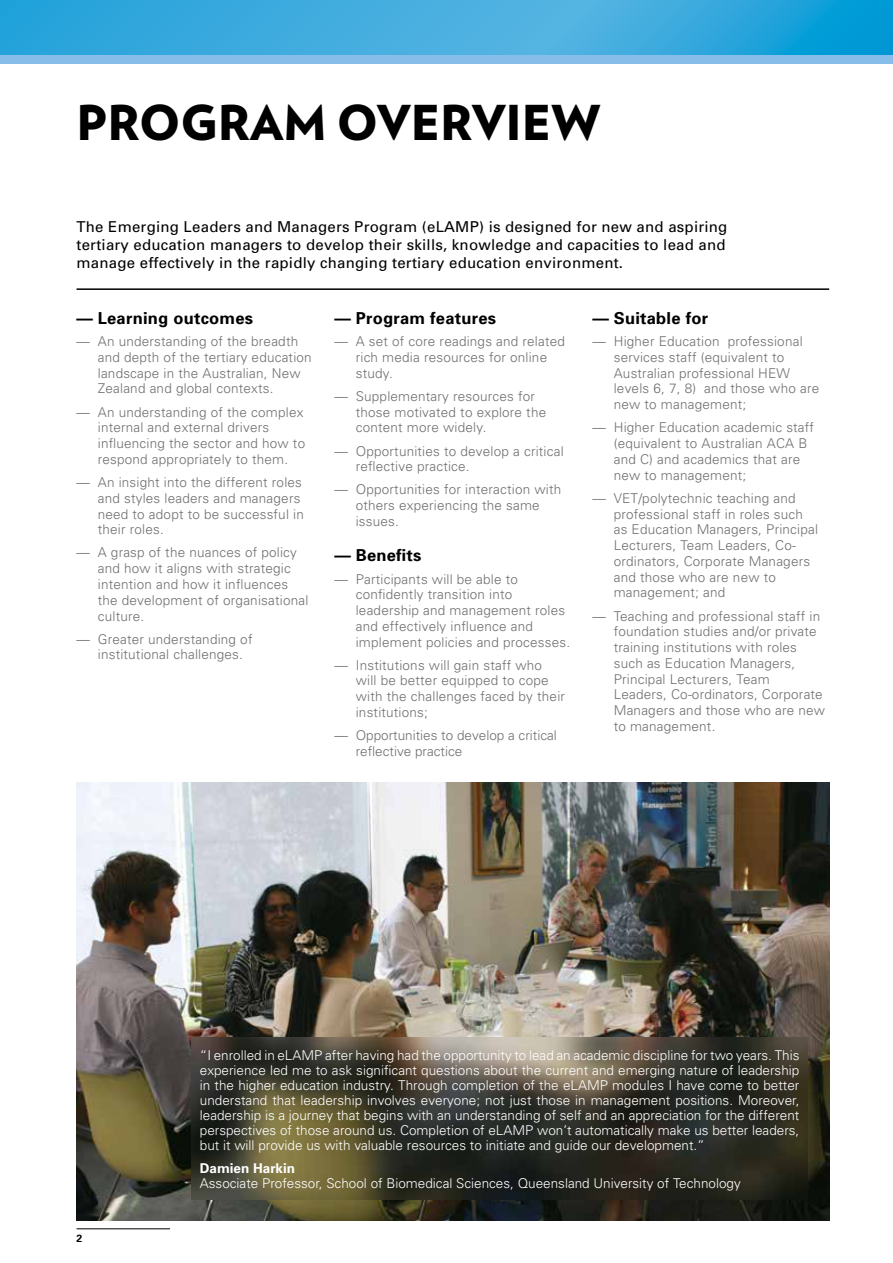
<style>
.page{position:relative;width:893px;height:1263px;background:#fff}
.page>*{position:absolute;margin:0;border:0;box-sizing:border-box;transform-origin:0 0}
.t1{font:900 48px "Verlag";color:#000}
.t2{font:700 16.5px "Univers";letter-spacing:.015em;color:#000}
.t3{font:15px/18px "Univers";letter-spacing:.015em;color:#000;text-align:justify}
.t4{font:300 13.5px/15.8px "Univers";letter-spacing:.015em;color:#706f6f}
.t5{font:300 13.5px/15px "Univers";color:#fff;text-align:justify}
.t6{font:700 13.5px "Univers";color:#fff}
.t7{font:700 10.5px "Univers";color:#000}
</style>
<div class="page">
<svg style="left:0;top:0;width:893px;height:55px;background:#35a9dd"></svg>
<div style="left:0;top:55px;width:893px;height:9px;background:#86bee9"></div>
<hr style="left:77px;top:288px;width:752px;height:2px;background:#000">
<hr style="left:77px;top:1228px;width:93px;height:1px;background:#000">
<img style="left:77px;top:782px;width:752px;height:438px">
<img style="left:191px;top:1037px;width:617px;height:162px">
<h1 class="t1" style="left:77px;top:84px;width:525px">PROGRAM OVERVIEW</h1>
<p class="t3" style="left:77px;top:217px;width:652px">The Emerging Leaders and Managers Program (eLAMP) is designed for new and aspiring tertiary education managers to develop their skills, knowledge and capacities to lead and manage effectively in the rapidly changing tertiary education environment.</p>
<p class="t2" style="left:77px;top:307px;width:178px">— Learning outcomes</p>
<p class="t4" style="left:98px;top:333px;width:215px;text-indent:-21px">— An understanding of the breadth and depth of the tertiary education landscape in the Australian, New<br>Zealand and global contexts.</p>
<p class="t4" style="left:98px;top:403px;width:209px;text-indent:-21px">— An understanding of the complex internal and external drivers influencing the sector and how to respond appropriately to them.</p>
<p class="t4" style="left:98px;top:474px;width:208px;text-indent:-21px">— An insight into the different roles and styles leaders and managers need to adopt to be successful in their roles.</p>
<p class="t4" style="left:98px;top:544px;width:212px;text-indent:-21px">— A grasp of the nuances of policy and how it aligns with strategic intention and how it influences the development of organisational culture.</p>
<p class="t4" style="left:98px;top:631px;width:156px;text-indent:-21px">— Greater understanding of institutional challenges.</p>
<p class="t2" style="left:334px;top:307px;width:163px">— Program features</p>
<p class="t4" style="left:356px;top:333px;width:211px;text-indent:-21px">— A set of core readings and related rich media resources for online study.</p>
<p class="t4" style="left:356px;top:388px;width:192px;text-indent:-21px">— Supplementary resources for those motivated to explore the content more widely.</p>
<p class="t4" style="left:356px;top:442px;width:209px;text-indent:-21px">— Opportunities to develop a critical reflective practice.</p>
<p class="t4" style="left:356px;top:481px;width:207px;text-indent:-21px">— Opportunities for interaction with others experiencing the same issues.</p>
<p class="t2" style="left:334px;top:545px;width:88px">— Benefits</p>
<p class="t4" style="left:356px;top:570px;width:216px;text-indent:-21px">— Participants will be able to confidently transition into leadership and management roles and effectively influence and implement policies and processes.</p>
<p class="t4" style="left:356px;top:657px;width:211px;text-indent:-21px">— Institutions will gain staff who will be better equipped to cope with the challenges faced by their institutions;</p>
<p class="t4" style="left:356px;top:727px;width:203px;text-indent:-21px">— Opportunities to develop a critical reflective practice</p>
<p class="t2" style="left:592px;top:307px;width:117px">— Suitable for</p>
<p class="t4" style="left:614px;top:333px;width:207px;text-indent:-21px">— Higher Education professional services staff (equivalent to<br>Australian professional HEW levels 6, 7, 8) and those who are new to management;</p>
<p class="t4" style="left:614px;top:419px;width:202px;text-indent:-21px">— Higher Education academic staff (equivalent to Australian ACA B and C) and academics that are new to management;</p>
<p class="t4" style="left:614px;top:490px;width:206px;text-indent:-21px">— VET/polytechnic teaching and professional staff in roles such as Education Managers, Principal<br>Lecturers, Team Leaders, Co&shy;ordinators, Corporate Managers and those who are new to management; and</p>
<p class="t4" style="left:614px;top:607px;width:213px;text-indent:-21px">— Teaching and professional staff in foundation studies and/or private training institutions with roles such as Education Managers,<br>Principal Lecturers, Team<br>Leaders, Co-ordinators, Corporate<br>Managers and those who are new to management.</p>
<p class="t7" style="left:77px;top:1231px;width:7px">2</p>
<p class="t5" style="left:200px;top:1047px;width:601px">“I enrolled in eLAMP after having had the opportunity to lead an academic discipline for two years. This experience led me to ask significant questions about the current and emerging nature of leadership in the higher education industry. Through completion of the eLAMP modules I have come to better understand that leadership involves everyone; not just those in management positions. Moreover, leadership is a journey that begins with an understanding of self and an appreciation for the different perspectives of those around us. Completion of eLAMP won’t automatically make us better leaders, but it will provide us with valuable resources to initiate and guide our development.”</p>
<p class="t6" style="left:200px;top:1159px;width:97px">Damien Harkin</p>
<p class="t5" style="left:200px;top:1175px;width:542px">Associate Professor, School of Biomedical Sciences, Queensland University of Technology</p>
</div>
